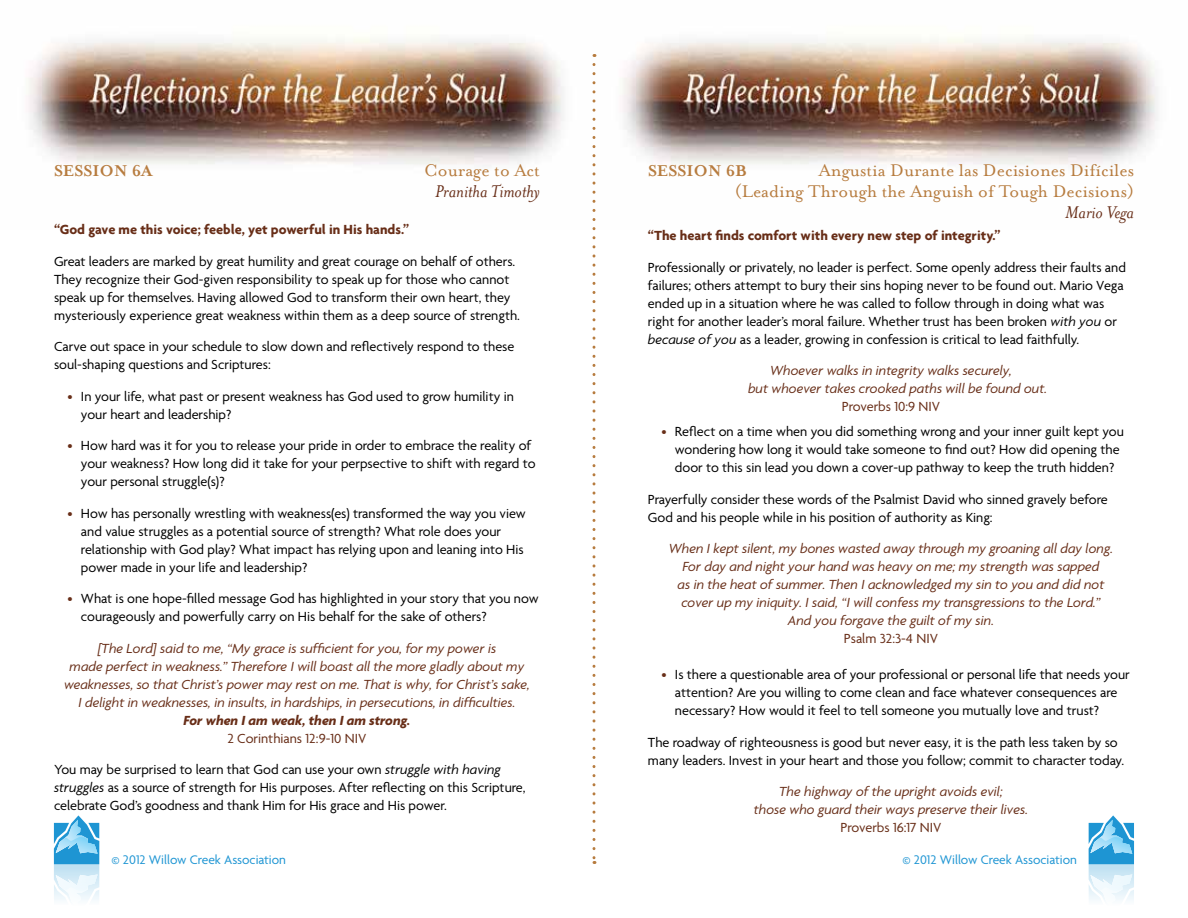
<style>
.page{position:relative;width:1188px;height:918px;background:#fff}
.page>*{position:absolute;margin:0;border:0;box-sizing:border-box;transform-origin:0 0}
.t1{font:19.5px/21px "Mrs Eaves Roman";color:#b77c3f;text-align:right}
.t2{font:italic 19.5px "Mrs Eaves";color:#682e18}
.t3{font:700 18px "Mrs Eaves";color:#b77c3f}
.t4{font:14.25px/18px "Agenda";color:#000}
.t5{font:italic 14.25px/18px "Agenda";color:#682e18;text-align:center}
.t6{font:700 14.25px "Agenda";color:#682e18}
.t7{font:14.25px "Agenda";color:#682e18}
.t8{font:italic 700 14.25px "Agenda";color:#682e18}
.t9{font:13.5px "Agenda";color:#1e95d3}
.s1{color:#682e18}
.s2{font-style:italic}
</style>
<div class="page">
<img style="left:28px;top:37px;width:1130px;height:129px">
<svg style="left:592px;top:64px;width:4px;height:800px"></svg>
<svg style="left:54px;top:815px;width:45px;height:85px"></svg>
<svg style="left:1089px;top:815px;width:45px;height:85px"></svg>
<p class="t3" style="left:54px;top:161px;width:101px">SESSION 6A</p>
<h1 class="t1" style="left:424px;top:160px;width:117px">Courage to Act</h1>
<h1 class="t2" style="left:435px;top:181px;width:106px">Pranitha Timothy</h1>
<p class="t6" style="left:54px;top:221px;width:357px">“God gave me this voice; feeble, yet powerful in His hands.”</p>
<p class="t4" style="left:54px;top:252px;width:468px">Great leaders are marked by great humility and great courage on behalf of others.<br>They recognize their God-given responsibility to speak up for those who cannot speak up for themselves. Having allowed God to transform their own heart, they mysteriously experience great weakness within them as a deep source of strength.</p>
<p class="t4" style="left:54px;top:338px;width:462px">Carve out space in your schedule to slow down and reflectively respond to these soul-shaping questions and Scriptures:</p>
<p class="t4" style="left:81px;top:387px;width:434px;text-indent:-13px"><span class="s1">•</span> In your life, what past or present weakness has God used to grow humility in your heart and leadership?</p>
<p class="t4" style="left:81px;top:437px;width:456px;text-indent:-13px"><span class="s1">•</span> How hard was it for you to release your pride in order to embrace the reality of your weakness? How long did it take for your perpsective to shift with regard to your personal struggle(s)?</p>
<p class="t4" style="left:81px;top:504px;width:446px;text-indent:-13px"><span class="s1">•</span> How has personally wrestling with weakness(es) transformed the way you view and value struggles as a potential source of strength? What role does your relationship with God play? What impact has relying upon and leaning into His power made in your life and leadership?</p>
<p class="t4" style="left:81px;top:590px;width:459px;text-indent:-13px"><span class="s1">•</span> What is one hope-filled message God has highlighted in your story that you now courageously and powerfully carry on His behalf for the sake of others?</p>
<p class="t5" style="left:64px;top:639px;width:468px">[The Lord] said to me, “My grace is sufficient for you, for my power is<br>made perfect in weakness.” Therefore I will boast all the more gladly about my weaknesses, so that Christ’s power may rest on me. That is why, for Christ’s sake, I delight in weaknesses, in insults, in hardships, in persecutions, in difficulties.</p>
<p class="t8" style="left:184px;top:712px;width:228px">For when I am weak, then I am strong.</p>
<p class="t7" style="left:228px;top:730px;width:140px">2 Corinthians 12:9-10 NIV</p>
<p class="t4" style="left:54px;top:761px;width:473px">You may be surprised to learn that God can use your own <span class="s2">struggle with having struggles</span> as a source of strength for His purposes. After reflecting on this Scripture, celebrate God’s goodness and thank Him for His grace and His power.</p>
<h1 class="t1" style="left:735px;top:160px;width:401px">Angustia Durante las Decisiones Difíciles<br>(Leading Through the Anguish of Tough Decisions)</h1>
<h1 class="t2" style="left:1065px;top:202px;width:70px">Mario Vega</h1>
<p class="t3" style="left:648px;top:161px;width:101px">SESSION 6B</p>
<p class="t6" style="left:648px;top:227px;width:354px">“The heart finds comfort with every new step of integrity.”</p>
<p class="t4" style="left:648px;top:258px;width:480px">Professionally or privately, no leader is perfect. Some openly address their faults and failures; others attempt to bury their sins hoping never to be found out. Mario Vega ended up in a situation where he was called to follow through in doing what was right for another leader’s moral failure. Whether trust has been broken <span class="s2">with you</span> or <span class="s2">because of you</span> as a leader, growing in confession is critical to lead faithfully.</p>
<p class="t5" style="left:748px;top:361px;width:301px;text-align:left;text-indent:22px">Whoever walks in integrity walks securely,<br>but whoever takes crooked paths will be found out.</p>
<p class="t7" style="left:842px;top:398px;width:100px">Proverbs 10:9 NIV</p>
<p class="t4" style="left:675px;top:422px;width:450px;text-indent:-13px"><span class="s1">•</span> Reflect on a time when you did something wrong and your inner guilt kept you wondering how long it would take someone to find out? How did opening the door to this sin lead you down a cover-up pathway to keep the truth hidden?</p>
<p class="t4" style="left:648px;top:490px;width:461px">Prayerfully consider these words of the Psalmist David who sinned gravely before<br>God and his people while in his position of authority as King:</p>
<p class="t5" style="left:669px;top:539px;width:446px">When I kept silent, my bones wasted away through my groaning all day long.<br>For day and night your hand was heavy on me; my strength was sapped<br>as in the heat of summer. Then I acknowledged my sin to you and did not cover up my iniquity. I said, “I will confess my transgressions to the Lord.” And you forgave the guilt of my sin.</p>
<p class="t7" style="left:844px;top:630px;width:95px">Psalm 32:3-4 NIV</p>
<p class="t4" style="left:675px;top:665px;width:456px;text-indent:-13px"><span class="s1">•</span> Is there a questionable area of your professional or personal life that needs your attention? Are you willing to come clean and face whatever consequences are necessary? How would it feel to tell someone you mutually love and trust?</p>
<p class="t4" style="left:648px;top:733px;width:478px">The roadway of righteousness is good but never easy, it is the path less taken by so many leaders. Invest in your heart and those you follow; commit to character today.</p>
<p class="t5" style="left:754px;top:782px;width:276px">The highway of the upright avoids evil;<br>those who guard their ways preserve their lives.</p>
<p class="t7" style="left:841px;top:819px;width:102px">Proverbs 16:17 NIV</p>
<p class="t9" style="left:112px;top:852px;width:176px">© 2012 Willow Creek Association</p>
<p class="t9" style="left:903px;top:852px;width:176px">© 2012 Willow Creek Association</p>
</div>
